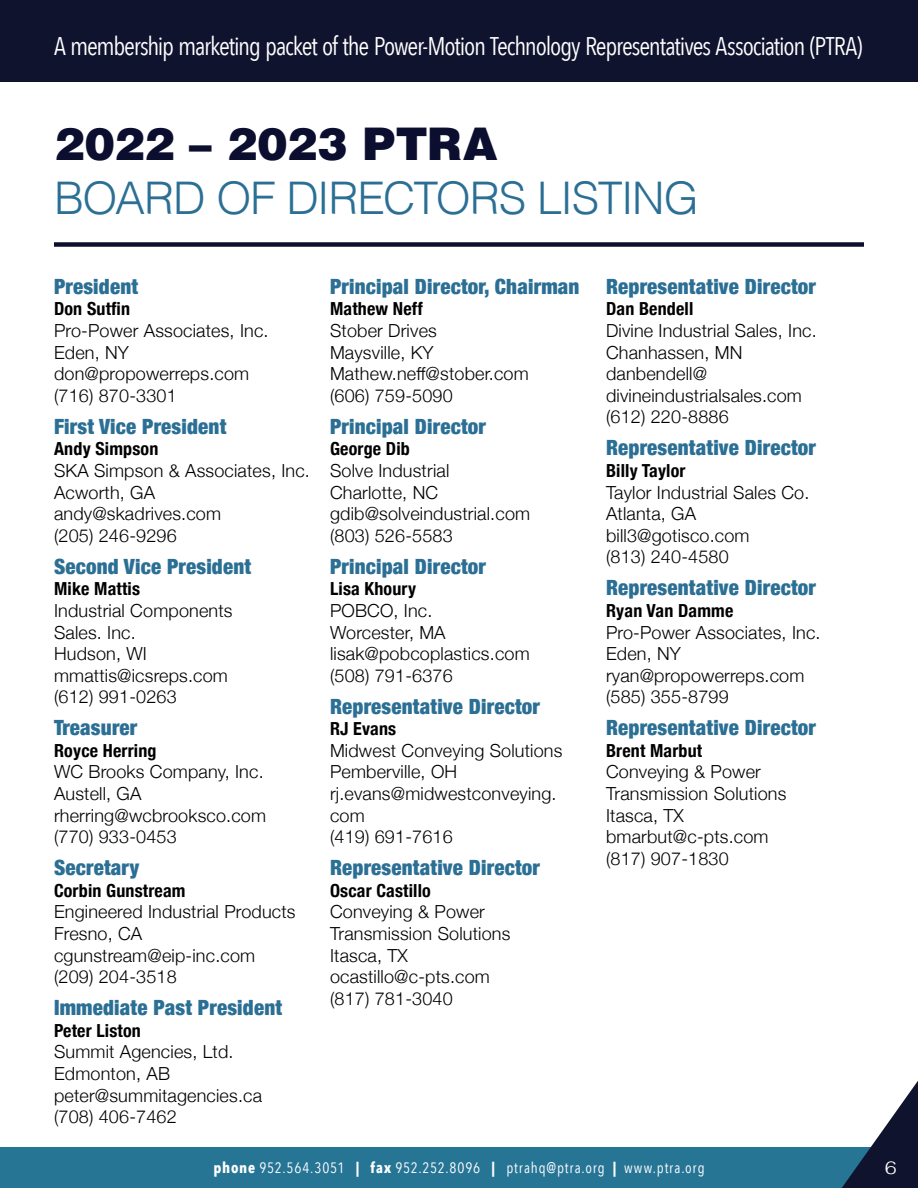
<style>
.page{position:relative;width:918px;height:1188px;background:#fff}
.page>*{position:absolute;margin:0;border:0;box-sizing:border-box;transform-origin:0 0}
.t1{font:300 45px "Helvetica";letter-spacing:-.03em;color:#2b6f95}
.t2{font:900 45px "Helvetica";letter-spacing:.01em;color:#0c0e2f}
.t3{font:25.5px "Avenir Next Condensed";letter-spacing:-.045em;color:#fff}
.t4{font:900 condensed 21px "Helvetica Neue";letter-spacing:.01em;color:#2b6f95}
.t5{font:300 18px/21.6px "Helvetica Neue";letter-spacing:.01em;color:#000}
.t6{font:700 condensed 18px "Helvetica Neue";letter-spacing:.01em;color:#000}
.t7{font:300 18px "Helvetica";color:#fff;scale:1.2 1}
.t8{font:15px "Avenir Next Condensed";letter-spacing:.055em;color:#fff}
.s1{font-weight:700}
</style>
<div class="page">
<div style="left:0;top:1148px;width:918px;height:40px;background:#277595"></div>
<svg style="left:838px;top:1081px;width:80px;height:107px"></svg>
<div style="left:0;top:0;width:918px;height:82px;background:#0f132e"></div>
<div style="left:54px;top:242px;width:810px;height:5px;background:#0c0e2f"></div>
<h2 class="t3" style="left:54px;top:24px;width:810px">A membership marketing packet of the Power-Motion Technology Representatives Association (PTRA)</h2>
<h1 class="t2" style="left:54px;top:114px;width:445px">2022 – 2023 PTRA</h1>
<h1 class="t1" style="left:54px;top:160px;width:646px">BOARD OF DIRECTORS LISTING</h1>
<p class="t4" style="left:54px;top:269px;width:86px">President</p>
<p class="t6" style="left:54px;top:294px;width:78px">Don Sutfin</p>
<p class="t5" style="left:54px;top:319px;width:216px">Pro-Power Associates, Inc.<br>Eden, NY don@propowerreps.com (716) 870-3301</p>
<p class="t4" style="left:54px;top:409px;width:174px">First Vice President</p>
<p class="t6" style="left:54px;top:434px;width:106px">Andy Simpson</p>
<p class="t5" style="left:54px;top:458px;width:257px">SKA Simpson &amp; Associates, Inc.<br>Acworth, GA andy@skadrives.com<br>(205) 246-9296</p>
<p class="t4" style="left:54px;top:549px;width:199px">Second Vice President</p>
<p class="t6" style="left:54px;top:574px;width:88px">Mike Mattis</p>
<p class="t5" style="left:54px;top:598px;width:180px">Industrial Components<br>Sales. Inc.<br>Hudson, WI mmattis@icsreps.com (612) 991-0263</p>
<p class="t4" style="left:54px;top:711px;width:85px">Treasurer</p>
<p class="t6" style="left:54px;top:736px;width:104px">Royce Herring</p>
<p class="t5" style="left:54px;top:760px;width:214px">WC Brooks Company, Inc.<br>Austell, GA rherring@wcbrooksco.com (770) 933-0453</p>
<p class="t4" style="left:54px;top:850px;width:87px">Secretary</p>
<p class="t6" style="left:54px;top:875px;width:133px">Corbin Gunstream</p>
<p class="t5" style="left:54px;top:900px;width:243px">Engineered Industrial Products<br>Fresno, CA cgunstream@eip-inc.com (209) 204-3518</p>
<p class="t4" style="left:54px;top:990px;width:230px">Immediate Past President</p>
<p class="t6" style="left:54px;top:1015px;width:88px">Peter Liston</p>
<p class="t5" style="left:54px;top:1040px;width:210px">Summit Agencies, Ltd.<br>Edmonton, AB peter@summitagencies.ca (708) 406-7462</p>
<p class="t4" style="left:330px;top:269px;width:251px">Principal Director, Chairman</p>
<p class="t6" style="left:330px;top:294px;width:94px">Mathew Neff</p>
<p class="t5" style="left:330px;top:319px;width:200px">Stober Drives<br>Maysville, KY<br>Mathew.neff@stober.com (606) 759-5090</p>
<p class="t4" style="left:330px;top:409px;width:157px">Principal Director</p>
<p class="t6" style="left:330px;top:434px;width:81px">George Dib</p>
<p class="t5" style="left:330px;top:458px;width:202px">Solve Industrial<br>Charlotte, NC gdib@solveindustrial.com (803) 526-5583</p>
<p class="t4" style="left:330px;top:549px;width:157px">Principal Director</p>
<p class="t6" style="left:330px;top:574px;width:88px">Lisa Khoury</p>
<p class="t5" style="left:330px;top:598px;width:201px">POBCO, Inc.<br>Worcester, MA lisak@pobcoplastics.com (508) 791-6376</p>
<p class="t4" style="left:330px;top:689px;width:211px">Representative Director</p>
<p class="t6" style="left:330px;top:714px;width:68px">RJ Evans</p>
<p class="t5" style="left:330px;top:738px;width:234px">Midwest Conveying Solutions<br>Pemberville, OH rj.evans@midwestconveying. com<br>(419) 691-7616</p>
<p class="t4" style="left:330px;top:850px;width:211px">Representative Director</p>
<p class="t6" style="left:330px;top:875px;width:102px">Oscar Castillo</p>
<p class="t5" style="left:330px;top:900px;width:182px">Conveying &amp; Power<br>Transmission Solutions<br>Itasca, TX ocastillo@c-pts.com (817) 781-3040</p>
<p class="t4" style="left:606px;top:269px;width:211px">Representative Director</p>
<p class="t6" style="left:606px;top:294px;width:89px">Dan Bendell</p>
<p class="t5" style="left:606px;top:319px;width:212px">Divine Industrial Sales, Inc.<br>Chanhassen, MN danbendell@ divineindustrialsales.com (612) 220-8886</p>
<p class="t4" style="left:606px;top:431px;width:211px">Representative Director</p>
<p class="t6" style="left:606px;top:456px;width:81px">Billy Taylor</p>
<p class="t5" style="left:606px;top:480px;width:205px">Taylor Industrial Sales Co.<br>Atlanta, GA bill3@gotisco.com<br>(813) 240-4580</p>
<p class="t4" style="left:606px;top:571px;width:211px">Representative Director</p>
<p class="t6" style="left:606px;top:596px;width:129px">Ryan Van Damme</p>
<p class="t5" style="left:606px;top:620px;width:216px">Pro-Power Associates, Inc.<br>Eden, NY ryan@propowerreps.com (585) 355-8799</p>
<p class="t4" style="left:606px;top:711px;width:211px">Representative Director</p>
<p class="t6" style="left:606px;top:736px;width:98px">Brent Marbut</p>
<p class="t5" style="left:606px;top:760px;width:182px">Conveying &amp; Power<br>Transmission Solutions<br>Itasca, TX bmarbut@c-pts.com (817) 907-1830</p>
<p class="t8" style="left:213px;top:1155px;width:493px"><span class="s1">phone</span> 952.564.3051 <span class="s1">| fax</span> 952.252.8096 <span class="s1">|</span> ptrahq@ptra.org <span class="s1">|</span> www.ptra.org</p>
<p class="t7" style="left:885px;top:1152px;width:12px">6</p>
</div>
